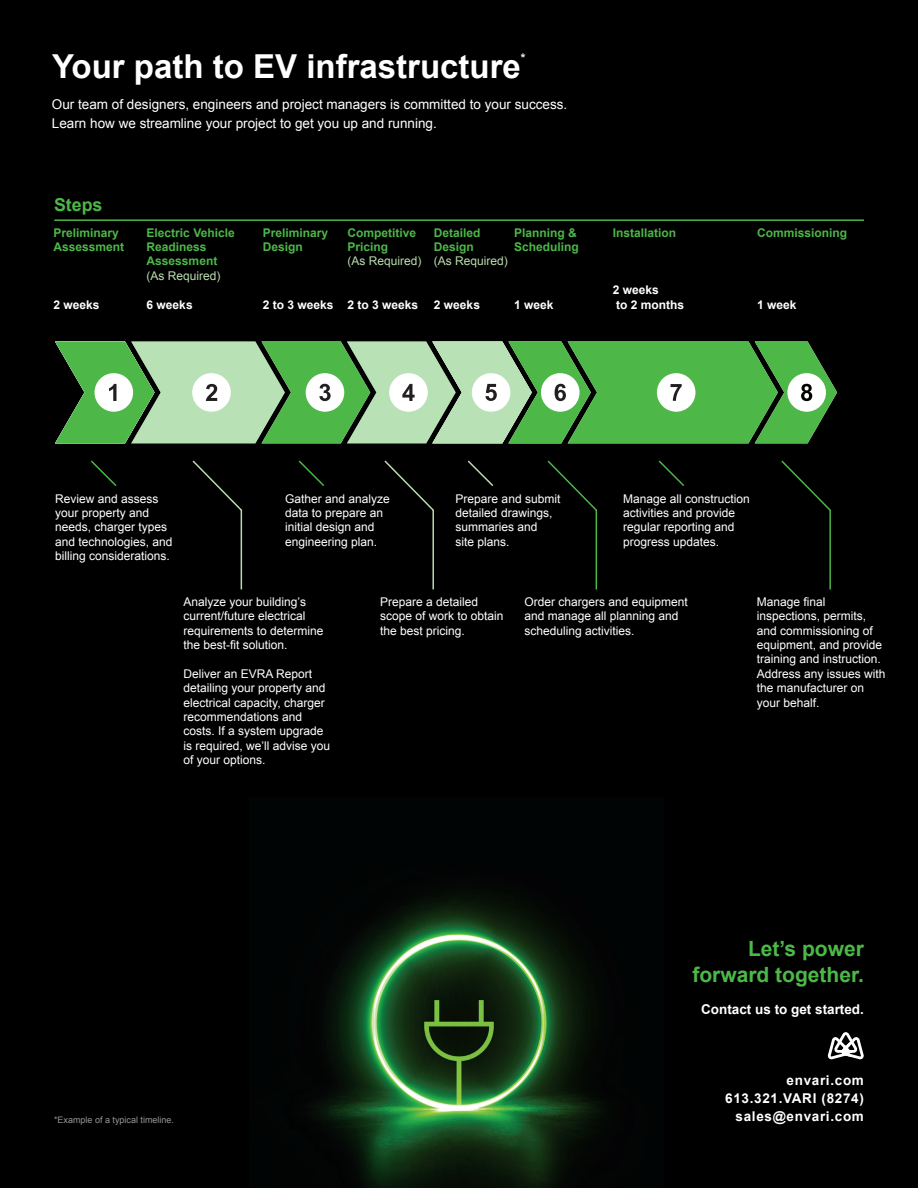
<style>
.page{position:relative;width:918px;height:1188px;background:#000}
.page>*{position:absolute;margin:0;border:0;box-sizing:border-box;transform-origin:0 0}
.t1{font:700 33px "Arial";color:#fff}
.t2{font:700 21px/25.2px "Arial";color:#4cb848;text-align:right}
.t3{font:700 17.85px "Arial";color:#4cb848}
.t4{font:13.5px/19.5px "Arial";color:#fff}
.Intro_Paragraph{font:700 13.5px/18px "Arial";letter-spacing:.05em;color:#fff;text-align:right}
.Intro_Paragraph-2{font:700 13.5px "Arial";color:#fff}
.t5{font:12px/14.4px "Arial";color:#fff}
.t6{font:700 12px/14.4px "Arial";color:#4cb848}
.t7{font:700 12px/14.4px "Arial";color:#fff}
.t8{font:12px "Arial";color:#bbddae}
.t9{font:9px "Arial";color:#939598}
</style>
<div class="page">
<img style="left:309px;top:889px;width:298px;height:299px">
<svg style="left:828px;top:1032px;width:36px;height:28px"></svg>
<svg style="left:55px;top:341px;width:782px;height:102px;background:#7aba77"></svg>
<svg style="left:91px;top:460px;width:26px;height:26px"></svg>
<svg style="left:298px;top:460px;width:27px;height:26px"></svg>
<svg style="left:467px;top:460px;width:27px;height:26px"></svg>
<svg style="left:658px;top:460px;width:27px;height:26px"></svg>
<svg style="left:384px;top:460px;width:50px;height:50px"></svg>
<hr style="left:432px;top:510px;width:2px;height:79px;background:#bbddae">
<svg style="left:547px;top:460px;width:50px;height:53px"></svg>
<hr style="left:596px;top:510px;width:1px;height:79px;background:#4cb848">
<svg style="left:781px;top:460px;width:50px;height:50px"></svg>
<hr style="left:829px;top:510px;width:2px;height:79px;background:#4cb848">
<svg style="left:192px;top:460px;width:51px;height:53px"></svg>
<hr style="left:241px;top:510px;width:1px;height:79px;background:#bbddae">
<hr style="left:54px;top:219px;width:810px;height:2px;background:#4cb848">
<p class="t1" style="left:52px;top:44px;width:470px">Your path to EV infrastructure</p>
<p class="t7" style="left:521px;top:50px;width:6px">*</p>
<p class="t4" style="left:52px;top:94px;width:517px">Our team of designers, engineers and project managers is committed to your success.<br>Learn how we streamline your project to get you up and running.</p>
<p class="t3" style="left:54px;top:193px;width:50px">Steps</p>
<p class="t6" style="left:53px;top:225px;width:72px">Preliminary<br>Assessment</p>
<p class="t7" style="left:53px;top:297px;width:48px">2 weeks</p>
<p class="t6" style="left:147px;top:225px;width:90px">Electric Vehicle<br>Readiness<br>Assessment</p>
<p class="t8" style="left:147px;top:268px;width:76px">(As Required)</p>
<p class="t7" style="left:147px;top:297px;width:48px">6 weeks</p>
<p class="t6" style="left:263px;top:225px;width:67px">Preliminary<br>Design</p>
<p class="t7" style="left:263px;top:297px;width:72px">2 to 3 weeks</p>
<p class="t6" style="left:348px;top:225px;width:70px">Competitive<br>Pricing</p>
<p class="t8" style="left:348px;top:253px;width:76px">(As Required)</p>
<p class="t7" style="left:348px;top:297px;width:72px">2 to 3 weeks</p>
<p class="t6" style="left:514px;top:225px;width:66px">Planning &amp;<br>Scheduling</p>
<p class="t6" style="left:434px;top:225px;width:48px">Detailed<br>Design</p>
<p class="t8" style="left:434px;top:253px;width:76px">(As Required)</p>
<p class="t7" style="left:434px;top:297px;width:48px">2 weeks</p>
<p class="t7" style="left:514px;top:297px;width:41px">1 week</p>
<p class="t6" style="left:613px;top:225px;width:65px">Installation</p>
<p class="t7" style="left:613px;top:283px;width:73px">2 weeks<br>to 2 months</p>
<p class="t6" style="left:757px;top:225px;width:92px">Commissioning</p>
<p class="t7" style="left:757px;top:297px;width:41px">1 week</p>
<p class="t5" style="left:55px;top:491px;width:119px">Review and assess your property and needs, charger types and technologies, and billing considerations.</p>
<p class="t5" style="left:285px;top:491px;width:106px">Gather and analyze data to prepare an initial design and engineering plan.</p>
<p class="t5" style="left:456px;top:491px;width:106px">Prepare and submit detailed drawings, summaries and<br>site plans.</p>
<p class="t5" style="left:623px;top:491px;width:128px">Manage all construction activities and provide regular reporting and progress updates.</p>
<p class="t5" style="left:184px;top:595px;width:142px">Analyze your building’s current/future electrical requirements to determine the best-fit solution.</p>
<p class="t5" style="left:184px;top:667px;width:148px">Deliver an EVRA Report detailing your property and electrical capacity, charger recommendations and costs. If a system upgrade is required, we’ll advise you of your options.</p>
<p class="t5" style="left:380px;top:595px;width:125px">Prepare a detailed scope of work to obtain the best pricing.</p>
<p class="t5" style="left:525px;top:595px;width:165px">Order chargers and equipment and manage all planning and scheduling activities.</p>
<p class="t5" style="left:757px;top:595px;width:130px">Manage final inspections, permits, and commissioning of equipment, and provide training and instruction.<br>Address any issues with the manufacturer on your behalf.</p>
<p class="t9" style="left:54px;top:1114px;width:122px">*Example of a typical timeline.</p>
<p class="t2" style="left:692px;top:937px;width:173px">Let’s power forward together.</p>
<p class="Intro_Paragraph-2" style="left:701px;top:1000px;width:164px">Contact us to get started.</p>
<p class="Intro_Paragraph" style="left:787px;top:1072px;width:79px">envari.com</p>
<p class="Intro_Paragraph" style="left:725px;top:1090px;width:140px">613.321.VARI (8274) sales@envari.com</p>
</div>
